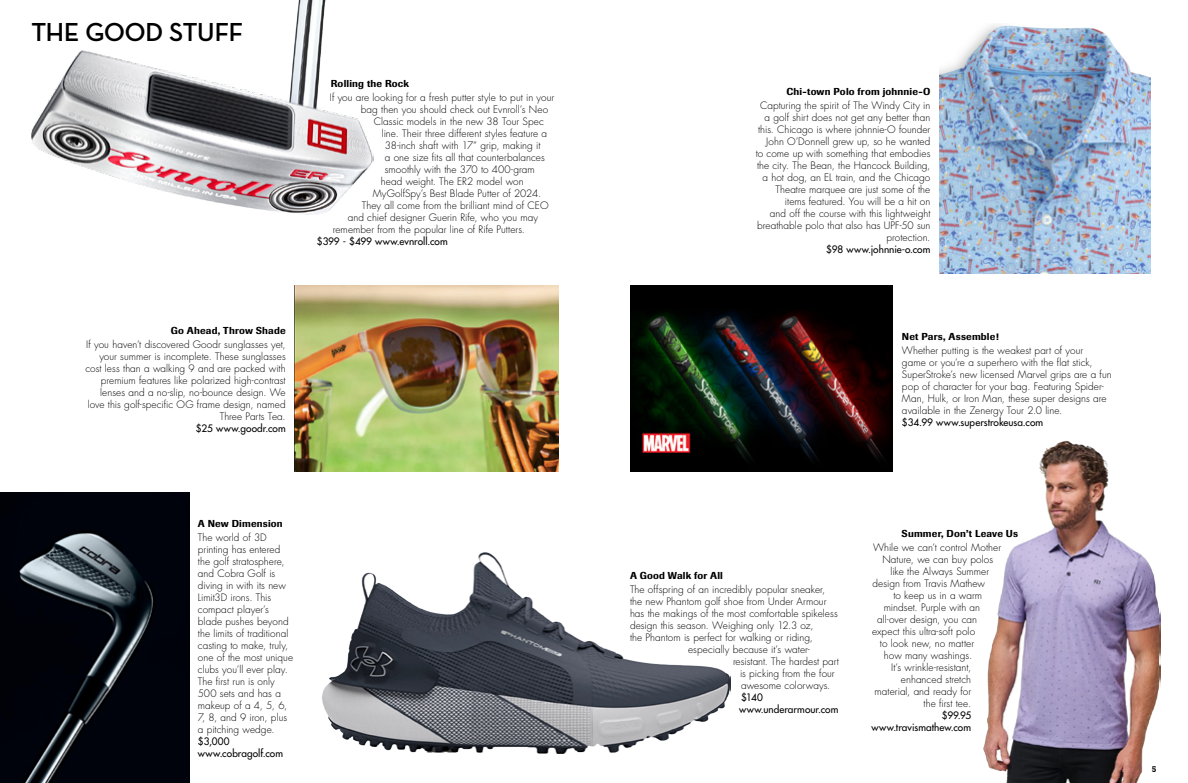
<style>
.page{position:relative;width:1188px;height:783px;background:#fff}
.page>*{position:absolute;margin:0;border:0;box-sizing:border-box;transform-origin:0 0}
.t1{font:700 26.5px "Neutraface Display";letter-spacing:-.01em;color:#000}
.t2{font:300 10px/12px "Futura";letter-spacing:.005em;color:#000;text-align:right}
.t3{font:10px/12px "Futura";letter-spacing:.01em;color:#000}
.t4{font:500 10px "Imago";letter-spacing:.02em;color:#000}
.t5{font:700 8.5px "Rockwell";color:#000}
</style>
<div class="page">
<img style="left:0;top:493px;width:189px;height:290px">
<img style="left:32px;top:0;width:342px;height:215px">
<img style="left:295px;top:286px;width:263px;height:186px">
<img style="left:940px;top:25px;width:211px;height:249px">
<img style="left:630px;top:286px;width:263px;height:186px">
<img style="left:984px;top:440px;width:176px;height:343px">
<img style="left:322px;top:552px;width:408px;height:202px">
<h1 class="t1" style="left:32px;top:17px;width:213px">THE GOOD STUFF</h1>
<p class="t4" style="left:331px;top:77px;width:80px">Rolling the Rock</p>
<p class="t2" style="left:330px;top:91px;width:226px">If you are looking for a fresh putter style to put in your</p>
<p class="t2" style="left:361px;top:103px;width:189px">bag then you should check out Evnroll’s Neo</p>
<p class="t2" style="left:374px;top:115px;width:172px">Classic models in the new 38 Tour Spec</p>
<p class="t2" style="left:382px;top:127px;width:167px">line. Their three different styles feature a</p>
<p class="t2" style="left:385px;top:139px;width:157px">38-inch shaft with 17” grip, making it</p>
<p class="t2" style="left:385px;top:151px;width:162px">a one size fits all that counterbalances</p>
<p class="t2" style="left:385px;top:163px;width:151px">smoothly with the 370 to 400-gram</p>
<p class="t2" style="left:381px;top:175px;width:144px">head weight. The ER2 model won</p>
<p class="t2" style="left:373px;top:187px;width:170px">MyGolfSpy’s Best Blade Putter of 2024.</p>
<p class="t2" style="left:362px;top:199px;width:188px">They all come from the brilliant mind of CEO</p>
<p class="t2" style="left:348px;top:211px;width:192px">and chief designer Guerin Rife, who you may</p>
<p class="t2" style="left:333px;top:223px;width:194px">remember from the popular line of Rife Putters.</p>
<p class="t3" style="left:317px;top:235px;width:132px">$399 - $499 www.evnroll.com</p>
<p class="t4" style="left:171px;top:324px;width:116px">Go Ahead, Throw Shade</p>
<p class="t2" style="left:85px;top:339px;width:202px">If you haven’t discovered Goodr sunglasses yet, your summer is incomplete. These sunglasses cost less than a walking 9 and are packed with premium features like polarized high-contrast lenses and a no-slip, no-bounce design. We love this golf-specific OG frame design, named Three Parts Tea.</p>
<p class="t3" style="left:196px;top:422px;width:92px">$25 www.goodr.com</p>
<p class="t4" style="left:198px;top:517px;width:86px">A New Dimension</p>
<p class="t2" style="left:198px;top:532px;width:97px;text-align:left">The world of 3D printing has entered the golf stratosphere, and Cobra Golf is diving in with its new<br>Limit3D irons. This compact player’s blade pushes beyond the limits of traditional casting to make, truly, one of the most unique clubs you’ll ever play.<br>The first run is only<br>500 sets and has a makeup of a 4, 5, 6,<br>7, 8, and 9 iron, plus a pitching wedge.</p>
<p class="t3" style="left:198px;top:735px;width:87px">$3,000 www.cobragolf.com</p>
<p class="t4" style="left:787px;top:86px;width:145px">Chi-town Polo from johnnie-O</p>
<p class="t2" style="left:756px;top:100px;width:176px">Capturing the spirit of The Windy City in a golf shirt does not get any better than this. Chicago is where johnnie-O founder John O’Donnell grew up, so he wanted<br>to come up with something that embodies the city. The Bean, the Hancock Building, a hot dog, an EL train, and the Chicago Theatre marquee are just some of the items featured. You will be a hit on<br>and off the course with this lightweight breathable polo that also has UPF-50 sun protection.</p>
<p class="t3" style="left:826px;top:244px;width:106px">$98 www.johnnie-o.com</p>
<p class="t4" style="left:902px;top:330px;width:98px">Net Pars, Assemble!</p>
<p class="t2" style="left:902px;top:344px;width:211px;text-align:left">Whether putting is the weakest part of your<br>game or you’re a superhero with the flat stick, SuperStroke’s new licensed Marvel grips are a fun pop of character for your bag. Featuring Spider-Man, Hulk, or Iron Man, these super designs are available in the Zenergy Tour 2.0 line.</p>
<p class="t3" style="left:902px;top:416px;width:143px">$34.99 www.superstrokeusa.com</p>
<p class="t4" style="left:630px;top:569px;width:94px">A Good Walk for All</p>
<p class="t2" style="left:630px;top:583px;width:197px">The offspring of an incredibly popular sneaker,</p>
<p class="t2" style="left:630px;top:595px;width:198px">the new Phantom golf shoe from Under Armour</p>
<p class="t2" style="left:630px;top:607px;width:209px">has the makings of the most comfortable spikeless</p>
<p class="t2" style="left:630px;top:619px;width:185px">design this season. Weighing only 12.3 oz,</p>
<p class="t2" style="left:630px;top:631px;width:184px">the Phantom is perfect for walking or riding,</p>
<p class="t2" style="left:688px;top:643px;width:123px">especially because it’s water-</p>
<p class="t2" style="left:733px;top:655px;width:107px">resistant. The hardest part</p>
<p class="t2" style="left:740px;top:667px;width:96px">is picking from the four</p>
<p class="t2" style="left:741px;top:679px;width:91px">awesome colorways.</p>
<p class="t3" style="left:739px;top:691px;width:101px">$140 www.underarmour.com</p>
<p class="t4" style="left:902px;top:528px;width:118px">Summer, Don’t Leave Us</p>
<p class="t2" style="left:873px;top:542px;width:129px">While we can’t control Mother</p>
<p class="t2" style="left:882px;top:554px;width:112px">Nature, we can buy polos</p>
<p class="t2" style="left:891px;top:566px;width:100px">like the Always Summer</p>
<p class="t2" style="left:872px;top:578px;width:114px">design from Travis Mathew</p>
<p class="t2" style="left:893px;top:590px;width:90px">to keep us in a warm</p>
<p class="t2" style="left:884px;top:602px;width:98px">mindset. Purple with an</p>
<p class="t2" style="left:877px;top:614px;width:101px">all-over design, you can</p>
<p class="t2" style="left:872px;top:626px;width:105px">expect this ultra-soft polo</p>
<p class="t2" style="left:880px;top:638px;width:96px">to look new, no matter</p>
<p class="t2" style="left:884px;top:650px;width:90px">how many washings.</p>
<p class="t2" style="left:891px;top:662px;width:81px">It’s wrinkle-resistant,</p>
<p class="t2" style="left:901px;top:674px;width:72px">enhanced stretch</p>
<p class="t2" style="left:875px;top:686px;width:98px">material, and ready for</p>
<p class="t2" style="left:924px;top:698px;width:49px">the first tee.</p>
<p class="t3" style="left:871px;top:710px;width:101px;text-align:right">$99.95 www.travismathew.com</p>
<p class="t5" style="left:1152px;top:764px;width:6px">5</p>
</div>
